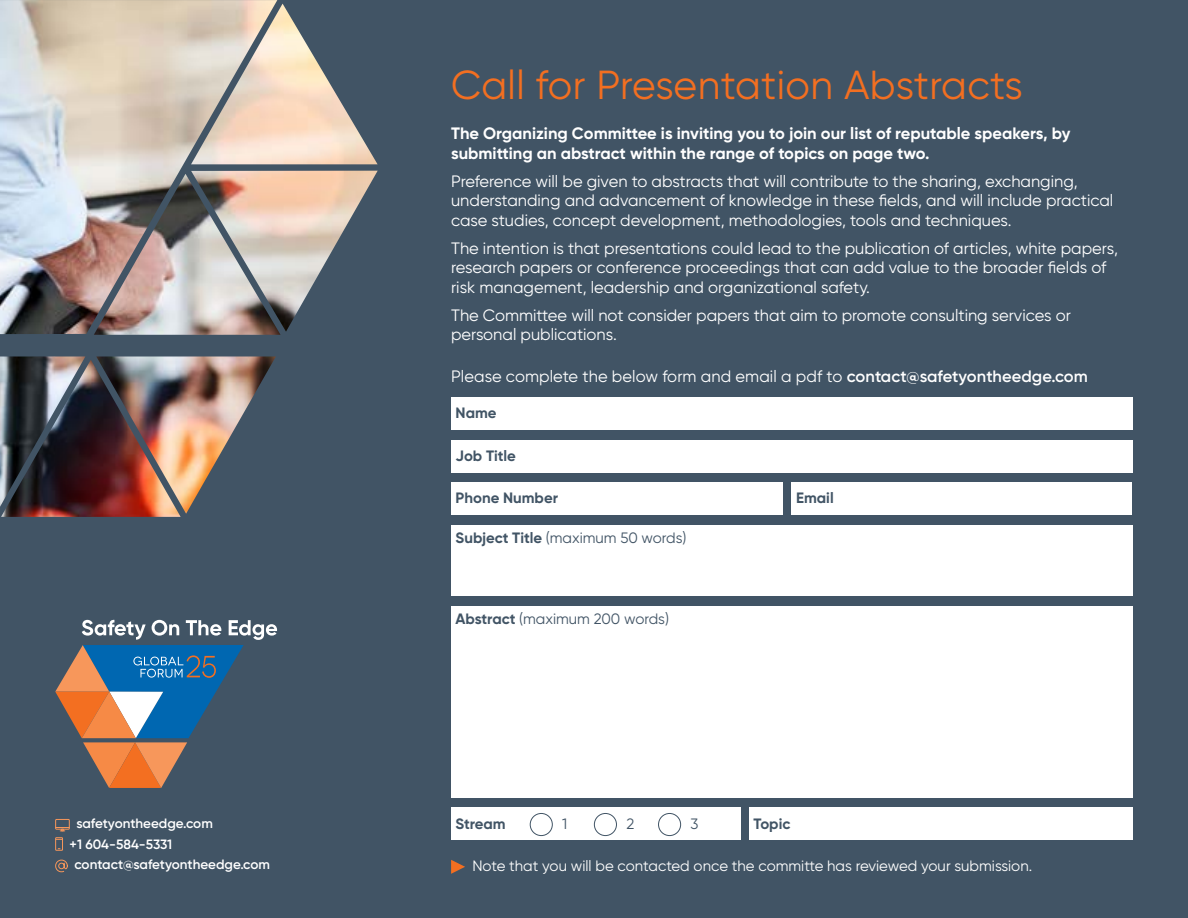
<style>
.page{position:relative;width:1188px;height:918px;background:#415465}
.page>*{position:absolute;margin:0;border:0;box-sizing:border-box;transform-origin:0 0}
.t1{font:40.5px "Gilroy";letter-spacing:.01em;color:#f36f21}
.t2{font:16.5px/19.5px "Gilroy";color:#fff}
.t3{font:700 16.5px/19.5px "Gilroy";color:#fff}
.t4{font:15px "Gilroy";color:#fff}
.t5{font:15px "Gilroy";color:#415465}
.t6{font:700 15px "Gilroy";color:#415465}
.t7{font:600 13.5px/20.1px "Gilroy";color:#fff}
.s1{font-weight:600}
.s2{font-weight:700}
</style>
<div class="page">
<img style="left:0;top:0;width:378px;height:517px">
<svg style="left:451px;top:860px;width:14px;height:14px"></svg>
<div style="left:451px;top:397px;width:681px;height:33px;background:#fff"></div>
<div style="left:451px;top:440px;width:681px;height:32px;background:#fff"></div>
<div style="left:451px;top:482px;width:332px;height:33px;background:#fff"></div>
<div style="left:451px;top:808px;width:289px;height:32px;background:#fff"></div>
<div style="left:792px;top:482px;width:340px;height:33px;background:#fff"></div>
<div style="left:749px;top:808px;width:384px;height:32px;background:#fff"></div>
<div style="left:451px;top:525px;width:681px;height:71px;background:#fff"></div>
<div style="left:451px;top:606px;width:681px;height:191px;background:#fff"></div>
<div style="left:530px;top:813px;width:23px;height:23px;border:1px solid #415465;border-radius:50%"></div>
<div style="left:594px;top:813px;width:23px;height:23px;border:1px solid #415465;border-radius:50%"></div>
<div style="left:658px;top:813px;width:23px;height:23px;border:1px solid #415465;border-radius:50%"></div>
<svg style="left:55px;top:620px;width:222px;height:168px"></svg>
<div style="left:55px;top:819px;width:15px;height:11px;border:1px solid #f7975b"></div>
<svg style="left:56px;top:827px;width:13px;height:5px"></svg>
<div style="left:55px;top:837px;width:8px;height:14px;border:1px solid #f7975b"></div>
<svg style="left:55px;top:859px;width:13px;height:14px"></svg>
<h1 class="t1" style="left:451px;top:60px;width:573px">Call for Presentation Abstracts</h1>
<p class="t3" style="left:451px;top:124px;width:621px">The Organizing Committee is inviting you to join our list of reputable speakers, by submitting an abstract within the range of topics on page two.</p>
<p class="t2" style="left:451px;top:171px;width:664px">Preference will be given to abstracts that will contribute to the sharing, exchanging, understanding and advancement of knowledge in these fields, and will include practical case studies, concept development, methodologies, tools and techniques.</p>
<p class="t2" style="left:451px;top:238px;width:668px">The intention is that presentations could lead to the publication of articles, white papers, research papers or conference proceedings that can add value to the broader fields of risk management, leadership and organizational safety.</p>
<p class="t2" style="left:451px;top:305px;width:621px">The Committee will not consider papers that aim to promote consulting services or personal publications.</p>
<p class="t2" style="left:451px;top:367px;width:638px">Please complete the below form and email a pdf to <span class="s1">contact@safetyontheedge.com</span></p>
<p class="t6" style="left:456px;top:404px;width:42px">Name</p>
<p class="t6" style="left:456px;top:446px;width:62px">Job Title</p>
<p class="t6" style="left:456px;top:489px;width:104px">Phone Number</p>
<p class="t5" style="left:456px;top:529px;width:232px"><span class="s2">Subject Title</span> (maximum 50 words)</p>
<p class="t5" style="left:456px;top:609px;width:215px"><span class="s2">Abstract</span> (maximum 200 words)</p>
<p class="t6" style="left:796px;top:489px;width:39px">Email</p>
<p class="t6" style="left:754px;top:814px;width:38px">Topic</p>
<p class="t6" style="left:456px;top:814px;width:52px">Stream</p>
<p class="t7" style="left:76px;top:813px;width:138px">safetyontheedge.com</p>
<p class="t5" style="left:562px;top:815px;width:7px">1</p>
<p class="t5" style="left:626px;top:815px;width:9px">2</p>
<p class="t5" style="left:691px;top:815px;width:9px">3</p>
<p class="t7" style="left:74px;top:834px;width:197px;text-indent:-5px">+1 604-584-5331 contact@safetyontheedge.com</p>
<p class="t4" style="left:472px;top:856px;width:561px">Note that you will be contacted once the committe has reviewed your submission.</p>
</div>
